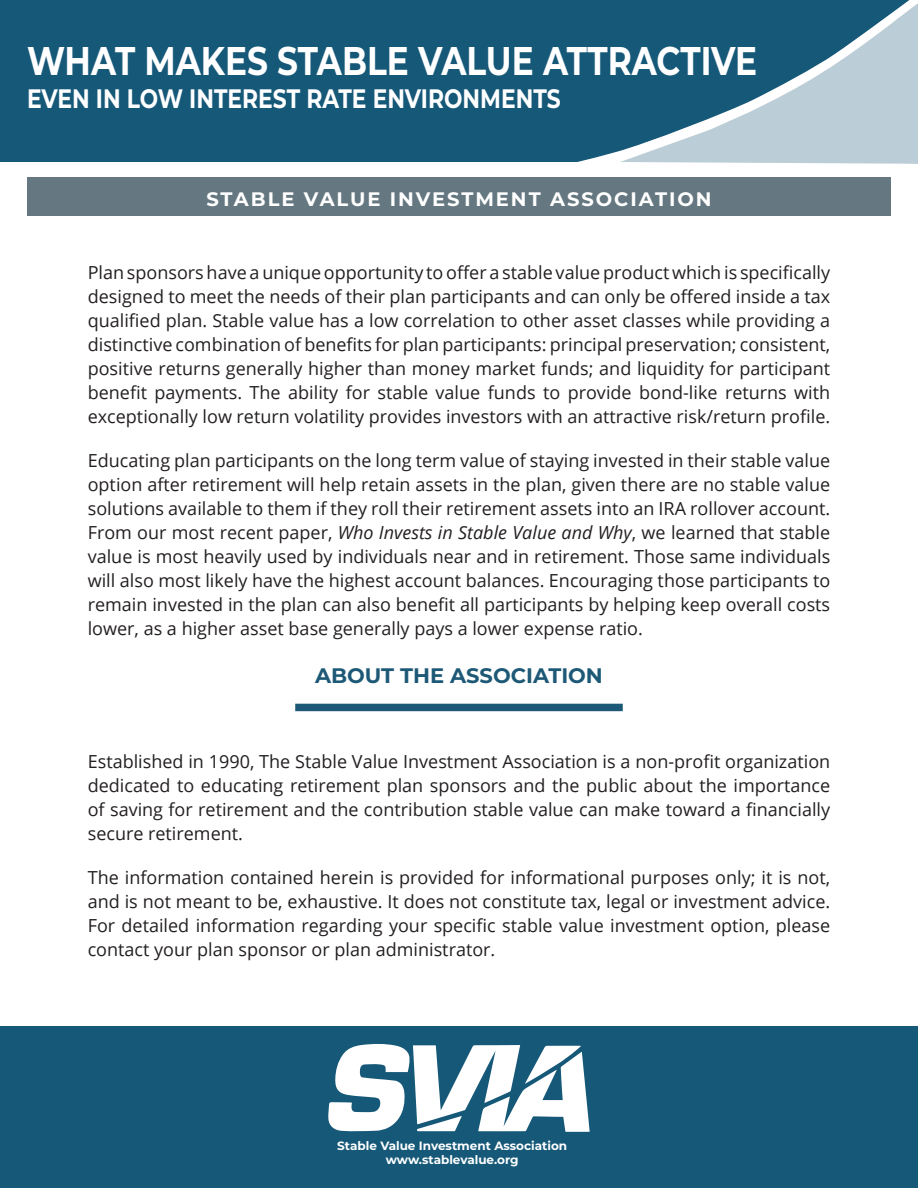
<style>
.page{position:relative;width:918px;height:1188px;background:#fff}
.page>*{position:absolute;margin:0;border:0;box-sizing:border-box;transform-origin:0 0}
.t1{font:700 40.05px "Montserrat";color:#fff;scale:.82 1}
.t2{font:700 26.7px "Montserrat";color:#fff;scale:.82 1}
.Section_Header{font:700 21px "Montserrat";color:#1d5977}
.Subtitle{font:700 19.5px "Montserrat";letter-spacing:.1em;color:#fff}
.t3{font:18px/24px "Open Sans";color:#231f20;text-align:justify}
.t4{font:700 12px/14.4px "Montserrat";color:#fff;text-align:center}
.s1{font-style:italic}
</style>
<div class="page">
<div style="left:0;top:1026px;width:918px;height:162px;background:#155878"></div>
<div style="left:27px;top:178px;width:864px;height:38px;background:#657780"></div>
<div style="left:0;top:0;width:918px;height:162px;background:#155878"></div>
<svg style="left:578px;top:0;width:340px;height:164px"></svg>
<svg style="left:328px;top:1044px;width:262px;height:88px"></svg>
<div style="left:295px;top:704px;width:328px;height:7px;background:#1d5977"></div>
<p class="t1" style="left:27px;top:32px;width:892px">WHAT MAKES STABLE VALUE ATTRACTIVE</p>
<p class="t2" style="left:27px;top:79px;width:652px">EVEN IN LOW INTEREST RATE ENVIRONMENTS</p>
<p class="Subtitle" style="left:206px;top:185px;width:507px">STABLE VALUE INVESTMENT ASSOCIATION</p>
<p class="t3" style="left:88px;top:260px;width:744px">Plan sponsors have a unique opportunity to offer a stable value product which is specifically designed to meet the needs of their plan participants and can only be offered inside a tax qualified plan. Stable value has a low correlation to other asset classes while providing a distinctive combination of benefits for plan participants: principal preservation; consistent, positive returns generally higher than money market funds; and liquidity for participant benefit payments. The ability for stable value funds to provide bond-like returns with exceptionally low return volatility provides investors with an attractive risk/return profile.</p>
<p class="t3" style="left:88px;top:448px;width:744px">Educating plan participants on the long term value of staying invested in their stable value option after retirement will help retain assets in the plan, given there are no stable value solutions available to them if they roll their retirement assets into an IRA rollover account.<br>From our most recent paper, <span class="s1">Who Invests in Stable Value and Why</span>, we learned that stable value is most heavily used by individuals near and in retirement. Those same individuals will also most likely have the highest account balances. Encouraging those participants to remain invested in the plan can also benefit all participants by helping keep overall costs lower, as a higher asset base generally pays a lower expense ratio.</p>
<p class="Section_Header" style="left:315px;top:661px;width:289px">ABOUT THE ASSOCIATION</p>
<p class="t3" style="left:88px;top:749px;width:744px">Established in 1990, The Stable Value Investment Association is a non-profit organization dedicated to educating retirement plan sponsors and the public about the importance of saving for retirement and the contribution stable value can make toward a financially secure retirement.</p>
<p class="t3" style="left:88px;top:865px;width:744px">The information contained herein is provided for informational purposes only; it is not, and is not meant to be, exhaustive. It does not constitute tax, legal or investment advice.<br>For detailed information regarding your specific stable value investment option, please contact your plan sponsor or plan administrator.</p>
<p class="t4" style="left:337px;top:1137px;width:231px">Stable Value Investment Association www.stablevalue.org</p>
</div>
